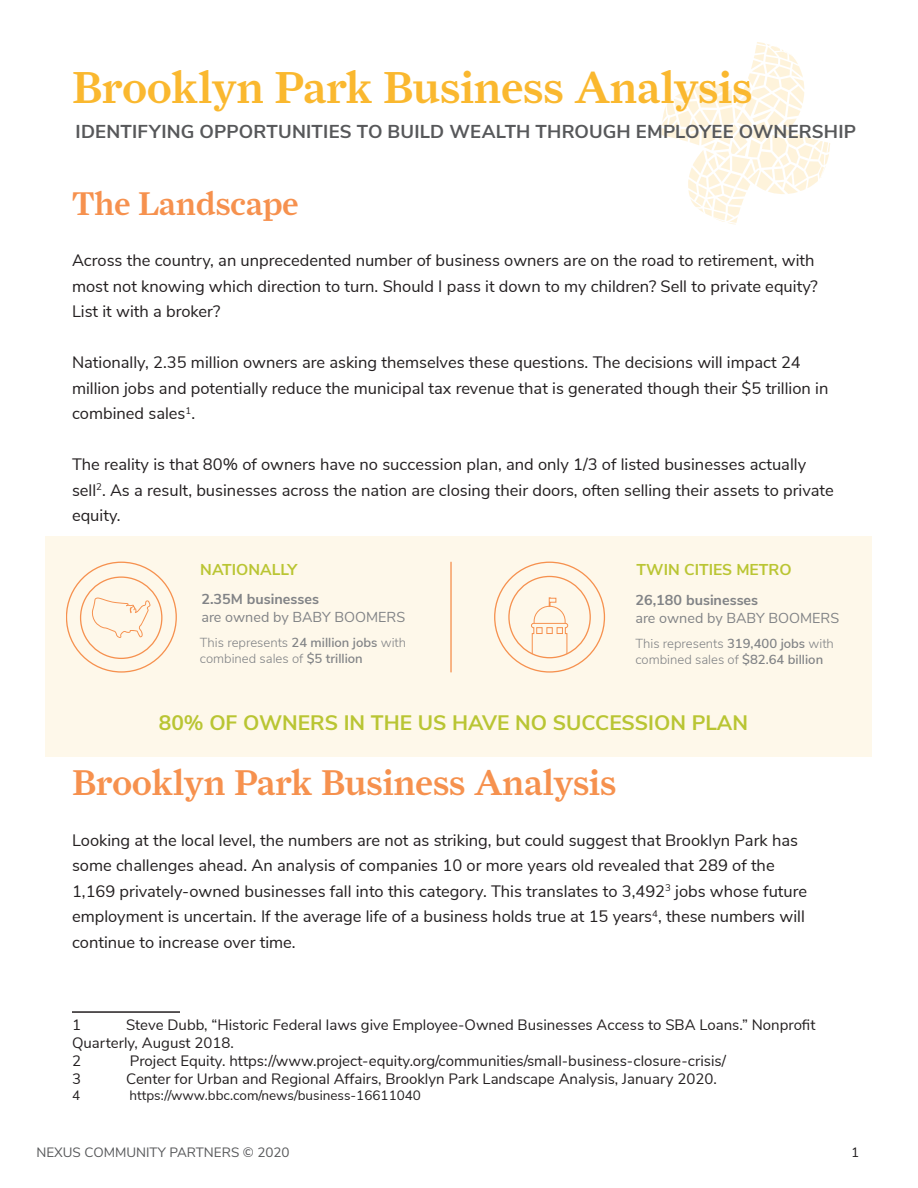
<style>
.page{position:relative;width:918px;height:1188px;background:#fff}
.page>*{position:absolute;margin:0;border:0;box-sizing:border-box;transform-origin:0 0}
.Heading{font:500 45px "Farnham Display";color:#fab82f}
.Heading-2{font:500 36px "Farnham Display";color:#f6914e}
.Heading-3{font:500 33px "Farnham Display";color:#f6914e}
.t1{font:700 20.85px "Nunito Sans";color:#b9c533}
.Subheading{font:700 18.6px "Nunito Sans";letter-spacing:.01em;color:#57585a}
.Heading-4{font:16.5px/25.5px "Nunito Sans";color:#231f20}
.t2{font:700 15.75px "Nunito Sans";color:#bac533}
.Footnotes{font:15px/18px "Nunito Sans";color:#231f20}
.t3{font:14.4px/17.2px "Nunito Sans";color:#818386}
.Footnotes-2{font:13.5px "Nunito Sans";color:#231f20}
.t4{font:13.5px "Nunito Sans";color:#57585a}
.t5{font:300 13.05px/15.8px "Nunito Sans";color:#818386}
.s1{font-weight:700}
.s2{font-weight:600}
</style>
<div class="page">
<svg style="left:662px;top:42px;width:168px;height:183px"></svg>
<div style="left:46px;top:536px;width:826px;height:221px;background:#fef8ea"></div>
<hr style="left:72px;top:1011px;width:108px;height:2px;background:#231f20">
<hr style="left:450px;top:562px;width:2px;height:110px;background:#f6914f">
<div style="left:80px;top:576px;width:82px;height:83px;border:1px solid #f6914f;border-radius:50%"></div>
<svg style="left:91px;top:598px;width:59px;height:40px"></svg>
<svg style="left:530px;top:597px;width:39px;height:61px"></svg>
<p class="Heading" style="left:72px;top:61px;width:682px">Brooklyn Park Business Analysis</p>
<p class="Subheading" style="left:76px;top:118px;width:782px">IDENTIFYING OPPORTUNITIES TO BUILD WEALTH THROUGH EMPLOYEE OWNERSHIP</p>
<p class="Heading-3" style="left:72px;top:184px;width:228px">The Landscape</p>
<p class="Heading-4" style="left:72px;top:247px;width:747px">Across the country, an unprecedented number of business owners are on the road to retirement, with most not knowing which direction to turn. Should I pass it down to my children? Sell to private equity?<br>List it with a broker?</p>
<p class="Heading-4" style="left:72px;top:349px;width:758px">Nationally, 2.35 million owners are asking themselves these questions. The decisions will impact 24 million jobs and potentially reduce the municipal tax revenue that is generated though their $5 trillion in combined sales<sup>1</sup>.</p>
<p class="Heading-4" style="left:72px;top:451px;width:763px">The reality is that 80% of owners have no succession plan, and only 1/3 of listed businesses actually sell<sup>2</sup>. As a result, businesses across the nation are closing their doors, often selling their assets to private equity.</p>
<p class="t2" style="left:200px;top:558px;width:98px">NATIONALLY</p>
<p class="t3" style="left:201px;top:590px;width:205px"><span class="s1">2.35M businesses<br></span>are owned by BABY BOOMERS</p>
<p class="t5" style="left:200px;top:634px;width:208px">This represents <span class="s2">24 million jobs</span> with combined sales of <span class="s2">$5 trillion</span></p>
<p class="t2" style="left:636px;top:558px;width:157px">TWIN CITIES METRO</p>
<p class="t3" style="left:635px;top:591px;width:205px"><span class="s1">26,180 businesses<br></span>are owned by BABY BOOMERS</p>
<p class="t5" style="left:635px;top:635px;width:200px">This represents <span class="s2">319,400 jobs</span> with combined sales of <span class="s2">$82.64 billion</span></p>
<p class="t1" style="left:159px;top:708px;width:591px">80% OF OWNERS IN THE US HAVE NO SUCCESSION PLAN</p>
<p class="Heading-2" style="left:72px;top:761px;width:546px">Brooklyn Park Business Analysis</p>
<p class="Heading-4" style="left:72px;top:826px;width:737px">Looking at the local level, the numbers are not as striking, but could suggest that Brooklyn Park has some challenges ahead. An analysis of companies 10 or more years old revealed that 289 of the 1,169 privately-owned businesses fall into this category. This translates to 3,492<sup>3</sup> jobs whose future employment is uncertain. If the average life of a business holds true at 15 years<sup>4</sup>, these numbers will continue to increase over time.</p>
<p class="Footnotes" style="left:72px;top:1015px;width:745px;text-indent:54px">Steve Dubb, “Historic Federal laws give Employee-Owned Businesses Access to SBA Loans.” Nonprofit<br>Quarterly, August 2018.</p>
<p class="Footnotes" style="left:72px;top:1051px;width:10px">2</p>
<p class="Footnotes" style="left:130px;top:1051px;width:598px">Project Equity. https://www.project-equity.org/communities/small-business-closure-crisis/</p>
<p class="Footnotes" style="left:72px;top:1069px;width:10px">3</p>
<p class="Footnotes" style="left:126px;top:1069px;width:592px">Center for Urban and Regional Affairs, Brooklyn Park Landscape Analysis, January 2020.</p>
<p class="Footnotes-2" style="left:72px;top:1086px;width:10px">4</p>
<p class="Footnotes-2" style="left:129px;top:1086px;width:293px">https://www.bbc.com/news/business-16611040</p>
<p class="Footnotes" style="left:72px;top:1015px;width:10px">1</p>
<p class="t4" style="left:36px;top:1143px;width:255px">NEXUS COMMUNITY PARTNERS © 2020</p>
<p class="Footnotes-2" style="left:851px;top:1143px;width:10px">1</p>
</div>
